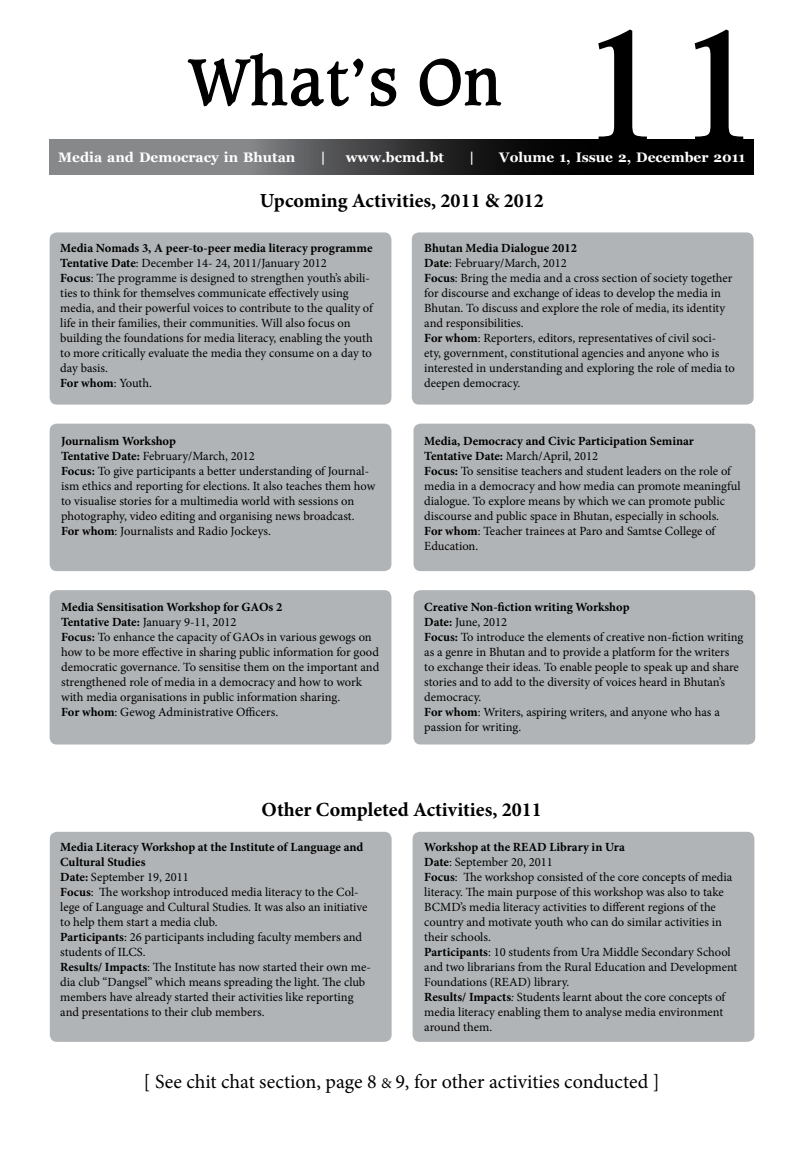
<style>
.page{position:relative;width:807px;height:1168px;background:#fff}
.page>*{position:absolute;margin:0;border:0;box-sizing:border-box;transform-origin:0 0}
.t1{font:700 153.62px "Koz Min Pro";color:#000}
.t2{font:68.75px "Caxton BT";color:#000}
.t3{font:700 20px "Minion Pro";color:#000}
.t4{font:20px "Minion Pro";color:#000}
.t5{font:700 13.75px "Georgia";color:#fff}
.t6{font:12.5px/15px "Minion Pro";color:#000}
.s1{font-weight:700}
.s2{font-style:italic}
.s3{font-size:15px}
</style>
<div class="page">
<svg style="left:50px;top:140px;width:703px;height:35px;background:#3e3f40"></svg>
<svg style="left:187px;top:53px;width:177px;height:54px"></svg>
<svg style="left:370px;top:68px;width:27px;height:39px"></svg>
<svg style="left:419px;top:58px;width:83px;height:49px"></svg>
<div style="left:50px;top:232px;width:341px;height:173px;background:#b1b4b6;border-radius:7px"></div>
<div style="left:50px;top:424px;width:341px;height:147px;background:#b1b4b6;border-radius:7px"></div>
<div style="left:50px;top:590px;width:341px;height:154px;background:#b1b4b6;border-radius:7px"></div>
<div style="left:412px;top:832px;width:342px;height:210px;background:#b1b4b6;border-radius:7px"></div>
<div style="left:50px;top:832px;width:341px;height:210px;background:#b1b4b6;border-radius:7px"></div>
<div style="left:413px;top:424px;width:342px;height:147px;background:#b1b4b6;border-radius:7px"></div>
<div style="left:413px;top:590px;width:342px;height:154px;background:#b1b4b6;border-radius:7px"></div>
<div style="left:412px;top:232px;width:341px;height:173px;background:#b1b4b6;border-radius:7px"></div>
<h2 class="t2" style="left:188px;top:39px;width:316px">What’s on</h2>
<h1 class="t1" style="left:574px;top:-26px;width:194px">11</h1>
<p class="t5" style="left:58px;top:150px;width:239px">Media and Democracy in Bhutan</p>
<p class="t5" style="left:320px;top:150px;width:7px">|</p>
<p class="t5" style="left:345px;top:150px;width:100px">www.bcmd.bt</p>
<p class="t5" style="left:469px;top:150px;width:7px">|</p>
<p class="t5" style="left:499px;top:150px;width:247px">Volume 1, Issue 2, December 2011</p>
<h3 class="t3" style="left:260px;top:186px;width:285px">Upcoming Activities, 2011 &amp; 2012</h3>
<p class="t6" style="left:60px;top:240px;width:314px"><span class="s1">Media Nomads 3, A peer-to-peer media literacy programme Tentative Date</span>: December 14- 24, 2011/January 2012<br><span class="s1">Focus</span>: The programme is designed to strengthen youth’s abili&shy;ties to think for themselves communicate effectively using media, and their powerful voices to contribute to the quality of life in their families, their communities. Will also focus on building the foundations for media literacy, enabling the youth to more critically evaluate the media they consume on a day to day basis.<br><span class="s1">For whom</span>: Youth.</p>
<p class="t6" style="left:424px;top:240px;width:312px"><span class="s1">Bhutan Media Dialogue 2012<br>Date</span>: February/March, 2012<br><span class="s1">Focus</span>: Bring the media and a cross section of society together for discourse and exchange of ideas to develop the media in Bhutan. To discuss and explore the role of media, its identity and responsibilities.<br><span class="s1">For whom</span>: Reporters, editors, representatives of civil soci&shy;ety, government, constitutional agencies and anyone who is interested in understanding and exploring the role of media to deepen democracy.</p>
<p class="t6" style="left:61px;top:434px;width:315px"><span class="s1">Journalism Workshop<br>Tentative Date:</span> February/March, 2012<br><span class="s1">Focus:</span> To give participants a better understanding of Journal&shy;ism ethics and reporting for elections. It also teaches them how to visualise stories for a multimedia world with sessions on photography, video editing and organising news broadcast.<br><span class="s1">For whom</span>: Journalists and Radio Jockeys.</p>
<p class="t6" style="left:424px;top:434px;width:318px"><span class="s1">Media, Democracy and Civic Participation Seminar Tentative Date:</span> March/April, 2012<br><span class="s1">Focus:</span> To sensitise teachers and student leaders on the role of media in a democracy and how media can promote meaningful dialogue. To explore means by which we can promote public discourse and public space in Bhutan, especially in schools.<br><span class="s1">For whom</span>: Teacher trainees at Paro and Samtse College of Education.</p>
<p class="t6" style="left:61px;top:599px;width:319px"><span class="s1">Media Sensitisation Workshop for GAOs 2<br>Tentative Date:</span> January 9-11, 2012<br><span class="s1">Focus:</span> To enhance the capacity of GAOs in various gewogs on how to be more effective in sharing public information for good democratic governance. To sensitise them on the important and strengthened role of media in a democracy and how to work with media organisations in public information sharing.<br><span class="s1">For whom</span>: Gewog Administrative Officers.</p>
<p class="t6" style="left:424px;top:599px;width:320px"><span class="s1">Creative Non-fiction writing Workshop<br>Date:</span> June, 2012<br><span class="s1">Focus:</span> To introduce the elements of creative non-fiction writing as a genre in Bhutan and to provide a platform for the writers<br>to exchange their ideas. To enable people to speak up and share stories and to add to the diversity of voices heard in Bhutan’s democracy.<br><span class="s1">For whom</span>: Writers, aspiring writers, and anyone who has a passion for writing.</p>
<h3 class="t3" style="left:261px;top:795px;width:281px">Other Completed Activities, 2011</h3>
<p class="t6" style="left:60px;top:840px;width:312px"><span class="s1">Media Literacy Workshop at the Institute of Language and Cultural Studies<br>Date:</span> September 19, 2011<br><span class="s1">Focus</span>: The workshop introduced media literacy to the Col&shy;lege of Language and Cultural Studies. It was also an initiative to help them start a media club.<br><span class="s1">Participants</span>: 26 participants including faculty members and students of ILCS.<br><span class="s1">Results/ Impacts</span>: The Institute has now started their own me&shy;dia club “Dangsel” which means spreading the light. The club members have already started their activities like reporting and presentations to their club members.</p>
<p class="t6" style="left:424px;top:840px;width:314px"><span class="s1">Workshop at the READ Library in Ura<br>Date</span>: September 20, 2011<br><span class="s1">Focus</span>: The workshop consisted of the core concepts of media literacy. The main purpose of this workshop was also to take BCMD’s media literacy activities to different regions of the country and motivate youth who can do similar activities in their schools.<br><span class="s1">Participants</span>: 10 students from Ura Middle Secondary School and two librarians from the Rural Education and Development Foundations (READ) library.<br><span class="s1">Results/ Impacts</span><span class="s2">:</span> Students learnt about the core concepts of media literacy enabling them to analyse media environment around them.</p>
<h3 class="t4" style="left:144px;top:1068px;width:517px">[ See chit chat section, page 8 <span class="s3">&amp;</span> 9, for other activities conducted ]</h3>
</div>
